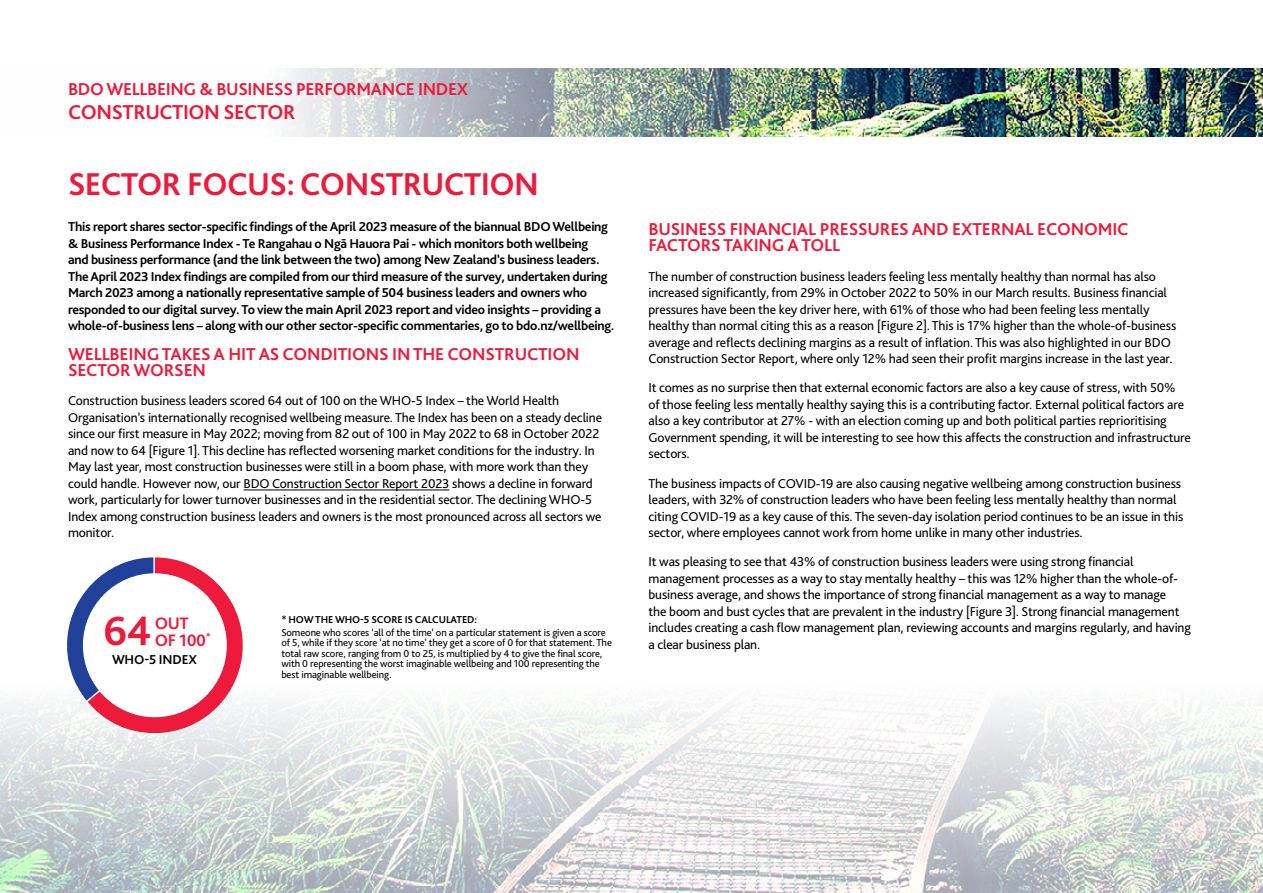
<style>
.page{position:relative;width:1263px;height:893px;background:#fff}
.page>*{position:absolute;margin:0;border:0;box-sizing:border-box;transform-origin:0 0}
.t1{font:700 42.75px "Bliss Pro";color:#ed1a3b}
.t2{font:700 33px "Bliss Pro";letter-spacing:-.02em;color:#ed1a3b}
.t3{font:700 21px "Bliss Pro";letter-spacing:-.02em;color:#ed1a3b}
.t4{font:700 18px/16.5px "Bliss Pro";letter-spacing:-.01em;color:#ed1a3b}
.t5{font:700 17.4px/17.4px "Bliss Pro";letter-spacing:-.02em;color:#ed1a3b}
.t6{font:13.5px/16.5px "Bliss Pro";letter-spacing:-.01em;color:#000}
.t7{font:700 13.5px/16.5px "Bliss Pro";letter-spacing:-.02em;color:#000}
.t8{font:10.5px/10.5px "Bliss Pro";letter-spacing:-.01em;color:#000}
.t9{font:700 10.5px "Bliss Pro";letter-spacing:-.01em;color:#000}
</style>
<div class="page">
<img style="left:0;top:136px;width:1263px;height:757px">
<img style="left:286px;top:68px;width:977px;height:68px">
<svg style="left:53px;top:677px;width:192px;height:58px"></svg>
<div style="left:42px;top:197px;width:1174px;height:480px;background:#fff"></div>
<hr style="left:244px;top:490px;width:205px;height:1px;background:#000">
<div style="left:83px;top:573px;width:144px;height:144px;background:#fff;border-radius:50%"></div>
<h3 class="t4" style="left:68px;top:80px;width:402px">BDO WELLBEING &amp; BUSINESS PERFORMANCE INDEX</h3>
<h3 class="t3" style="left:68px;top:99px;width:229px">CONSTRUCTION SECTOR</h3>
<h2 class="t2" style="left:68px;top:164px;width:472px">SECTOR FOCUS: CONSTRUCTION</h2>
<p class="t7" style="left:68px;top:218px;width:548px">This report shares sector-specific findings of the April 2023 measure of the biannual BDO Wellbeing &amp; Business Performance Index - Te Rangahau o Ngā Hauora Pai - which monitors both wellbeing<br>and business performance (and the link between the two) among New Zealand’s business leaders.<br>The April 2023 Index findings are compiled from our third measure of the survey, undertaken during March 2023 among a nationally representative sample of 504 business leaders and owners who responded to our digital survey. To view the main April 2023 report and video insights – providing a whole-of-business lens – along with our other sector-specific commentaries, go to bdo.nz/wellbeing.</p>
<h3 class="t4" style="left:68px;top:345px;width:513px">WELLBEING TAKES A HIT AS CONDITIONS IN THE CONSTRUCTION<br>SECTOR WORSEN</h3>
<p class="t6" style="left:68px;top:392px;width:536px">Construction business leaders scored 64 out of 100 on the WHO-5 Index – the World Health Organisation’s internationally recognised wellbeing measure. The Index has been on a steady decline since our first measure in May 2022; moving from 82 out of 100 in May 2022 to 68 in October 2022 and now to 64 [Figure 1]. This decline has reflected worsening market conditions for the industry. In May last year, most construction businesses were still in a boom phase, with more work than they could handle. However now, our BDO Construction Sector Report 2023 shows a decline in forward work, particularly for lower turnover businesses and in the residential sector. The declining WHO-5<br>Index among construction business leaders and owners is the most pronounced across all sectors we monitor.</p>
<p class="t5" style="left:155px;top:614px;width:57px">OUT<br>OF 100<sup>*</sup></p>
<p class="t9" style="left:281px;top:613px;width:197px">* HOW THE WHO-5 SCORE IS CALCULATED:</p>
<h1 class="t1" style="left:103px;top:604px;width:50px">64</h1>
<p class="t8" style="left:281px;top:627px;width:332px">Someone who scores ‘all of the time’ on a particular statement is given a score of 5, while if they score ‘at no time’ they get a score of 0 for that statement. The total raw score, ranging from 0 to 25, is multiplied by 4 to give the final score, with 0 representing the worst imaginable wellbeing and 100 representing the best imaginable wellbeing.</p>
<p class="t7" style="left:112px;top:651px;width:87px">WHO-5 INDEX</p>
<h3 class="t4" style="left:648px;top:220px;width:482px">BUSINESS FINANCIAL PRESSURES AND EXTERNAL ECONOMIC<br>FACTORS TAKING A TOLL</h3>
<p class="t6" style="left:648px;top:267px;width:529px">The number of construction business leaders feeling less mentally healthy than normal has also increased significantly, from 29% in October 2022 to 50% in our March results. Business financial pressures have been the key driver here, with 61% of those who had been feeling less mentally healthy than normal citing this as a reason [Figure 2]. This is 17% higher than the whole-of-business average and reflects declining margins as a result of inflation. This was also highlighted in our BDO Construction Sector Report, where only 12% had seen their profit margins increase in the last year.</p>
<p class="t6" style="left:648px;top:379px;width:544px">It comes as no surprise then that external economic factors are also a key cause of stress, with 50%<br>of those feeling less mentally healthy saying this is a contributing factor. External political factors are also a key contributor at 27% - with an election coming up and both political parties reprioritising Government spending, it will be interesting to see how this affects the construction and infrastructure sectors.</p>
<p class="t6" style="left:648px;top:474px;width:536px">The business impacts of COVID-19 are also causing negative wellbeing among construction business leaders, with 32% of construction leaders who have been feeling less mentally healthy than normal citing COVID-19 as a key cause of this. The seven-day isolation period continues to be an issue in this sector, where employees cannot work from home unlike in many other industries.</p>
<p class="t6" style="left:648px;top:553px;width:544px">It was pleasing to see that 43% of construction business leaders were using strong financial management processes as a way to stay mentally healthy – this was 12% higher than the whole-of&shy;business average, and shows the importance of strong financial management as a way to manage<br>the boom and bust cycles that are prevalent in the industry [Figure 3]. Strong financial management includes creating a cash flow management plan, reviewing accounts and margins regularly, and having</p>
<p class="t6" style="left:648px;top:636px;width:113px">a clear business plan.</p>
</div>
